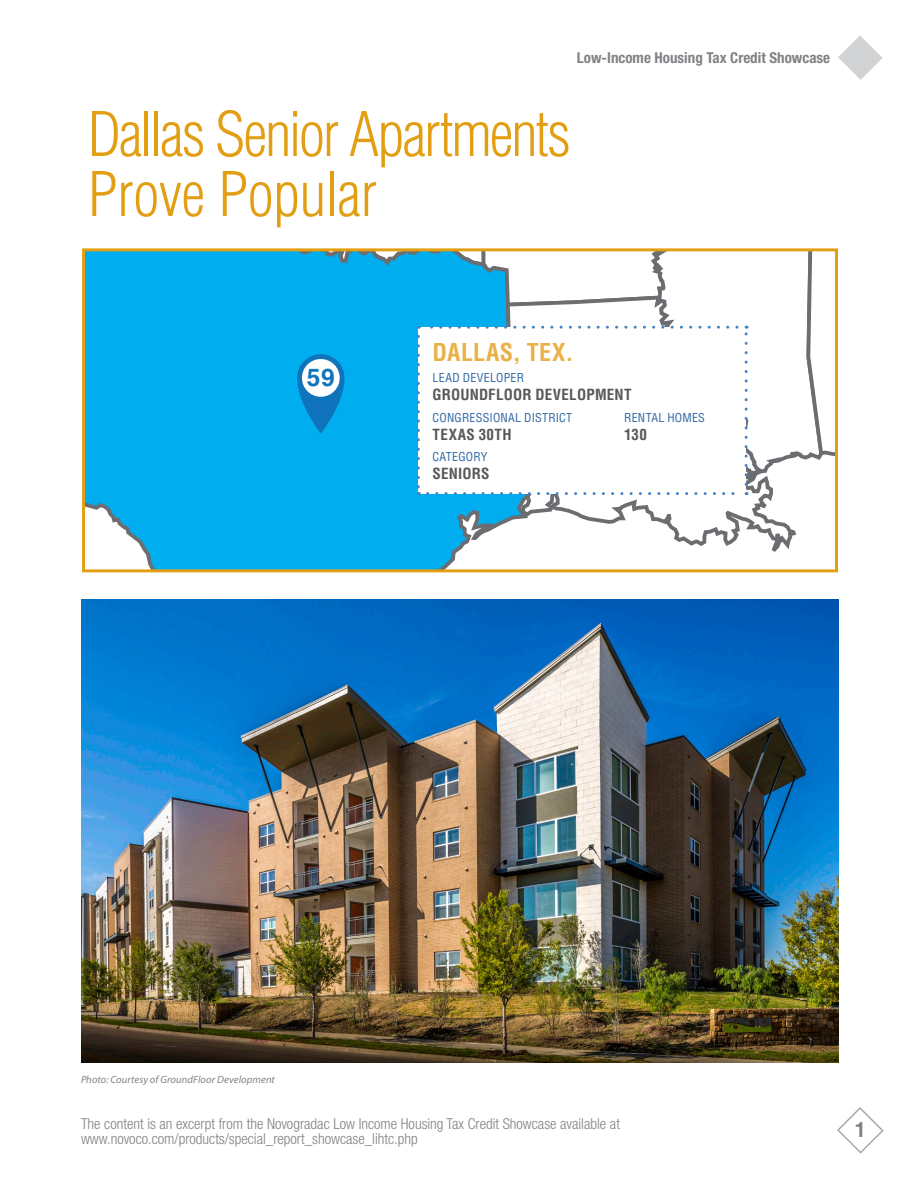
<style>
.page{position:relative;width:918px;height:1188px;background:#fff}
.page>*{position:absolute;margin:0;border:0;box-sizing:border-box;transform-origin:0 0}
.t1{font:300 condensed 60px/60px "Helvetica";letter-spacing:-.025em;color:#e39f13}
.t2{font:700 24.45px "Helvetica";color:#1074bc}
.Box_-_Table_Copy{font:700 condensed 24px "Helvetica";letter-spacing:.02em;color:#eab148}
.t3{font:700 21px "Helvetica";color:#808285}
.t4{font:300 condensed 15px/15px "Helvetica Neue";color:#808285}
.Box_-_Table_Copy-2{font:700 condensed 15px "Helvetica";letter-spacing:.015em;color:#57585a}
.t5{font:700 condensed 15px "Helvetica Neue";color:#808285}
.Box_-_Table_Header{font:condensed 12px "Helvetica";letter-spacing:.02em;color:#2e67a2}
.t6{font:italic 10.5px "Myriad Pro";letter-spacing:.01em;color:#808285}
</style>
<div class="page">
<svg style="left:837px;top:1107px;width:47px;height:47px"></svg>
<svg style="left:838px;top:35px;width:45px;height:45px"></svg>
<img style="left:81px;top:600px;width:757px;height:463px">
<svg style="left:86px;top:495px;width:418px;height:73px"></svg>
<svg style="left:504px;top:495px;width:293px;height:57px"></svg>
<div style="left:82px;top:248px;width:756px;height:324px;border:3px solid #e39f13"></div>
<svg style="left:84px;top:250px;width:753px;height:245px"></svg>
<p class="t5" style="left:577px;top:49px;width:255px">Low-Income Housing Tax Credit Showcase</p>
<p class="t1" style="left:88px;top:104px;width:485px">Dallas Senior Apartments<br>Prove Popular</p>
<p class="t2" style="left:307px;top:362px;width:29px">59</p>
<p class="Box_-_Table_Copy" style="left:433px;top:337px;width:142px">DALLAS, TEX.</p>
<p class="Box_-_Table_Header" style="left:433px;top:370px;width:93px">LEAD DEVELOPER</p>
<p class="Box_-_Table_Copy-2" style="left:433px;top:385px;width:201px">GROUNDFLOOR DEVELOPMENT</p>
<p class="Box_-_Table_Header" style="left:433px;top:410px;width:141px">CONGRESSIONAL DISTRICT</p>
<p class="Box_-_Table_Copy-2" style="left:433px;top:425px;width:80px">TEXAS 30TH</p>
<p class="Box_-_Table_Header" style="left:624px;top:410px;width:82px">RENTAL HOMES</p>
<p class="Box_-_Table_Copy-2" style="left:624px;top:425px;width:24px">130</p>
<p class="Box_-_Table_Header" style="left:433px;top:449px;width:56px">CATEGORY</p>
<p class="Box_-_Table_Copy-2" style="left:433px;top:464px;width:58px">SENIORS</p>
<p class="t6" style="left:81px;top:1073px;width:195px">Photo: Courtesy of GroundFloor Development</p>
<p class="t4" style="left:81px;top:1116px;width:541px">The content is an excerpt from the Novogradac Low Income Housing Tax Credit Showcase available at www.novoco.com/products/special_report_showcase_lihtc.php</p>
<p class="t3" style="left:855px;top:1117px;width:13px">1</p>
</div>
